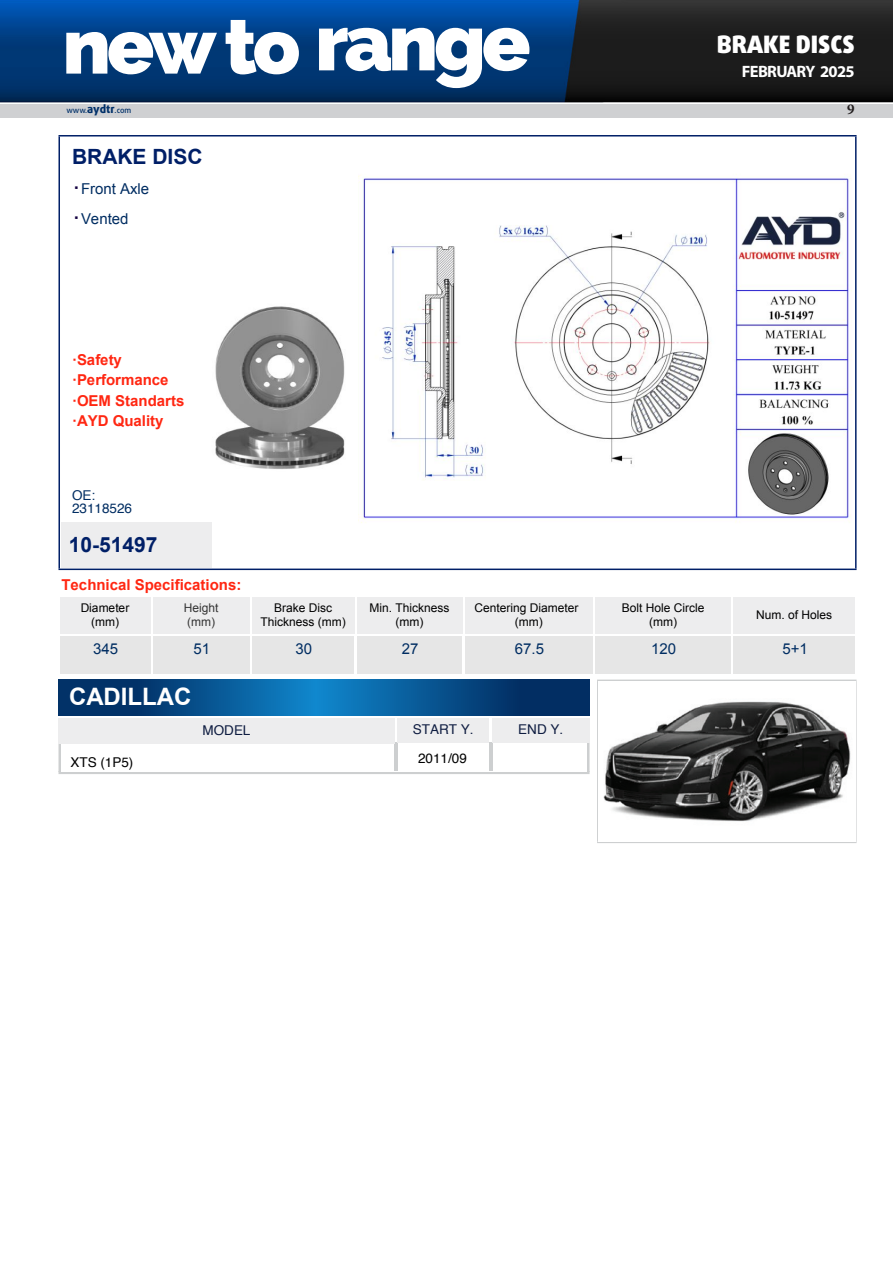
<style>
.page{position:relative;width:893px;height:1263px;background:#fff}
.page>*{position:absolute;margin:0;border:0;box-sizing:border-box;transform-origin:0 0}
.t1{font:900 24px "Daxline Pro";color:#fff}
.t2{font:700 24px "Arial";color:#fff}
.t3{font:700 21px "Arial";color:#001f67}
.t4{font:700 16.5px "Myriad Pro";letter-spacing:-.04em;color:#fff}
.t5{font:700 15px/20.7px "Arial";color:#ff2712}
.t6{font:15px/30px "Arial";color:#002d62}
.t7{font:700 15px "Minion Pro";color:#231f20}
.t8{font:13.5px "Helvetica";color:#0f1d41}
.t9{font:13.5px "Helvetica";color:#000}
.t10{font:13.5px/13.5px "Helvetica";color:#002d62}
.t11{font:12px/13.5px "Arial";color:#000;text-align:center}
.t12{font:12px/13.5px "Arial";color:#343434}
.t13{font:500 7.8px "Daxline Pro";color:#003069}
.s1{font-weight:800;font-size:11.1px}
.s2{font-weight:700;font-size:18px;color:#140041}
</style>
<div class="page">
<img style="left:0;top:0;width:893px;height:103px">
<div style="left:0;top:104px;width:893px;height:18px;background:#cfd0d2"></div>
<svg style="left:319px;top:28px;width:210px;height:60px"></svg>
<svg style="left:66px;top:20px;width:233px;height:54px"></svg>
<div style="left:0;top:118px;width:892px;height:775px;background:#fff"></div>
<hr style="left:58px;top:135px;width:798px;height:2px;background:#001f67">
<hr style="left:58px;top:569px;width:798px;height:1px;background:#001f67">
<hr style="left:855px;top:137px;width:1px;height:432px;background:#001f67">
<hr style="left:58px;top:137px;width:2px;height:432px;background:#001f67">
<img style="left:215px;top:306px;width:130px;height:163px">
<div style="left:62px;top:522px;width:150px;height:45px;background:#ededee"></div>
<svg style="left:586px;top:742px;width:4px;height:29px"></svg>
<hr style="left:58px;top:771px;width:532px;height:3px;background:#cdcfd0">
<svg style="left:58px;top:744px;width:3px;height:27px"></svg>
<hr style="left:394px;top:742px;width:4px;height:29px;background:#cdcfd0">
<hr style="left:489px;top:742px;width:3px;height:29px;background:#cdcfd0">
<svg style="left:58px;top:680px;width:532px;height:36px;background:#074f8b"></svg>
<hr style="left:597px;top:680px;width:259px;height:1px;background:#cdcfd0">
<hr style="left:597px;top:842px;width:259px;height:1px;background:#cdcfd0">
<hr style="left:855px;top:681px;width:1px;height:161px;background:#cdcfd0">
<hr style="left:597px;top:681px;width:1px;height:161px;background:#cdcfd0">
<img style="left:603px;top:701px;width:248px;height:121px">
<div style="left:398px;top:719px;width:91px;height:23px;background:#ededee"></div>
<div style="left:492px;top:719px;width:98px;height:23px;background:#ededee"></div>
<div style="left:58px;top:718px;width:336px;height:26px;background:#ededee"></div>
<svg style="left:60px;top:626px;width:91px;height:48px"></svg>
<div style="left:60px;top:651px;width:90px;height:23px;background:#e6e6e6"></div>
<div style="left:60px;top:636px;width:90px;height:27px;background:#e6e6e6"></div>
<div style="left:153px;top:626px;width:96px;height:50px;background:linear-gradient(to right,#fff,#fff)"></div>
<div style="left:153px;top:651px;width:96px;height:23px;background:#e6e6e6"></div>
<div style="left:153px;top:636px;width:96px;height:24px;background:#e6e6e6"></div>
<img style="left:358px;top:174px;width:494px;height:349px">
<div style="left:252px;top:628px;width:103px;height:48px;background:linear-gradient(to right,#fff,#fff)"></div>
<div style="left:252px;top:650px;width:102px;height:24px;background:#e6e6e6"></div>
<div style="left:252px;top:636px;width:102px;height:24px;background:#e6e6e6"></div>
<div style="left:354px;top:630px;width:108px;height:45px;background:linear-gradient(to right,#fff,#fff)"></div>
<div style="left:357px;top:650px;width:105px;height:24px;background:#e6e6e6"></div>
<div style="left:357px;top:636px;width:105px;height:27px;background:#e6e6e6"></div>
<svg style="left:462px;top:628px;width:134px;height:46px"></svg>
<div style="left:465px;top:651px;width:127px;height:23px;background:#e6e6e6"></div>
<div style="left:465px;top:636px;width:127px;height:27px;background:#e6e6e6"></div>
<svg style="left:594px;top:630px;width:140px;height:44px"></svg>
<div style="left:596px;top:651px;width:134px;height:23px;background:#e6e6e6"></div>
<div style="left:596px;top:636px;width:134px;height:27px;background:#e6e6e6"></div>
<div style="left:734px;top:630px;width:122px;height:48px;background:linear-gradient(to right,#fff,#fff)"></div>
<div style="left:734px;top:651px;width:121px;height:23px;background:#e6e6e6"></div>
<div style="left:734px;top:636px;width:121px;height:27px;background:#e6e6e6"></div>
<div style="left:60px;top:597px;width:90px;height:36px;background:#ededee"></div>
<div style="left:153px;top:597px;width:96px;height:36px;background:#ededee"></div>
<div style="left:252px;top:597px;width:102px;height:36px;background:#ededee"></div>
<div style="left:357px;top:597px;width:105px;height:36px;background:#ededee"></div>
<div style="left:465px;top:597px;width:127px;height:36px;background:#ededee"></div>
<div style="left:596px;top:597px;width:134px;height:36px;background:#ededee"></div>
<div style="left:734px;top:597px;width:121px;height:36px;background:#ededee"></div>
<h1 class="t1" style="left:717px;top:29px;width:139px">BRAKE DISCS</h1>
<h3 class="t4" style="left:742px;top:60px;width:114px">FEBRUARY 2025</h3>
<p class="t13" style="left:66px;top:105px;width:66px">www.<span class="s1">aydtr</span>.com</p>
<p class="t7" style="left:847px;top:99px;width:9px">9</p>
<h2 class="t3" style="left:72px;top:142px;width:132px">BRAKE DISC</h2>
<p class="t6" style="left:74px;top:173px;width:77px"><span class="s2">·</span>Front Axle <span class="s2">·</span>Vented</p>
<p class="t5" style="left:72px;top:349px;width:114px">·Safety ·Performance ·OEM Standarts ·AYD Quality</p>
<p class="t10" style="left:72px;top:488px;width:62px">OE:<br>23118526</p>
<h2 class="t3" style="left:69px;top:531px;width:90px">10-51497</h2>
<p class="t5" style="left:62px;top:574px;width:181px">Technical Specifications:</p>
<p class="t11" style="left:81px;top:601px;width:50px">Diameter (mm)</p>
<p class="t12" style="left:184px;top:601px;width:36px">Height (mm)</p>
<p class="t11" style="left:260px;top:601px;width:87px">Brake Disc<br>Thickness (mm)</p>
<p class="t11" style="left:369px;top:601px;width:81px">Min. Thickness (mm)</p>
<p class="t11" style="left:474px;top:601px;width:105px">Centering Diameter (mm)</p>
<p class="t11" style="left:622px;top:601px;width:84px">Bolt Hole Circle (mm)</p>
<p class="t11" style="left:756px;top:608px;width:77px">Num. of Holes</p>
<p class="t6" style="left:93px;top:634px;width:27px">345</p>
<p class="t6" style="left:193px;top:634px;width:18px">51</p>
<p class="t6" style="left:295px;top:634px;width:18px">30</p>
<p class="t6" style="left:402px;top:634px;width:18px">27</p>
<p class="t6" style="left:515px;top:634px;width:31px">67.5</p>
<p class="t6" style="left:651px;top:634px;width:27px">120</p>
<p class="t6" style="left:782px;top:634px;width:27px">5+1</p>
<h1 class="t2" style="left:69px;top:681px;width:124px">CADILLAC</h1>
<p class="t8" style="left:202px;top:720px;width:49px">MODEL</p>
<p class="t8" style="left:413px;top:719px;width:62px">START Y.</p>
<p class="t8" style="left:518px;top:719px;width:46px">END Y.</p>
<p class="t9" style="left:70px;top:751px;width:64px">XTS (1P5)</p>
<p class="t9" style="left:418px;top:748px;width:50px">2011/09</p>
</div>
